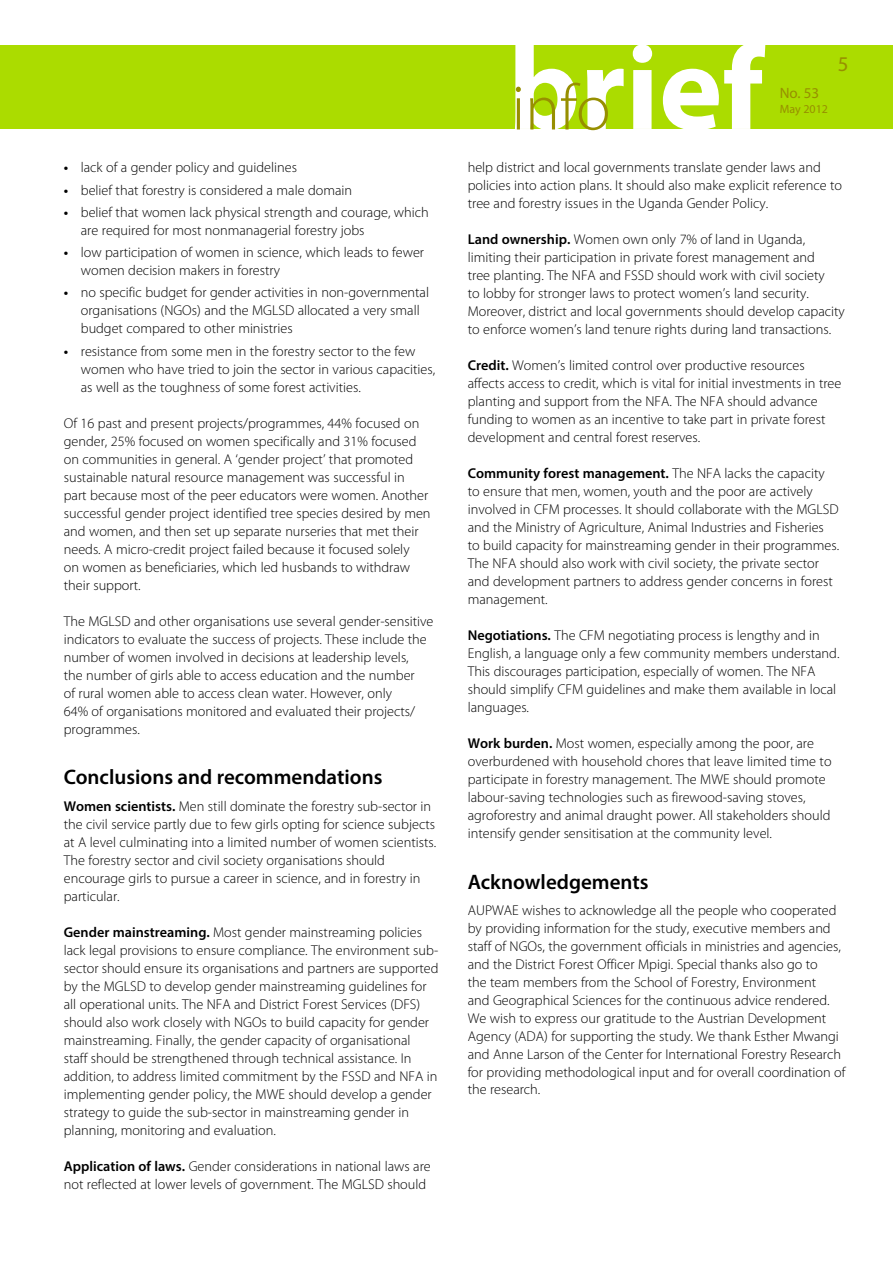
<style>
.page{position:relative;width:893px;height:1263px;background:#fff}
.page>*{position:absolute;margin:0;border:0;box-sizing:border-box;transform-origin:0 0}
.t1{font:600 21px "Myriad Pro";color:#000}
.t2{font:21px "Myriad Pro";color:#978f00}
.t3{font:15px "Myriad Pro";color:#978f00}
.t4{font:300 14.25px/18px "Myriad Pro";color:#000}
.t5{font:12px "Myriad Pro";color:#978f00}
.s1{font-weight:600}
</style>
<div class="page">
<div style="left:0;top:45px;width:893px;height:84px;background:#abdc00"></div>
<svg style="left:515px;top:45px;width:250px;height:85px"></svg>
<p class="t4" style="left:64px;top:158px;width:235px"><span class="s1">•</span> lack of a gender policy and guidelines</p>
<p class="t4" style="left:64px;top:181px;width:290px"><span class="s1">•</span> belief that forestry is considered a male domain</p>
<p class="t4" style="left:81px;top:203px;width:350px;text-indent:-17px"><span class="s1">•</span> belief that women lack physical strength and courage, which are required for most nonmanagerial forestry jobs</p>
<p class="t4" style="left:81px;top:243px;width:345px;text-indent:-17px"><span class="s1">•</span> low participation of women in science, which leads to fewer women decision makers in forestry</p>
<p class="t4" style="left:81px;top:283px;width:350px;text-indent:-17px"><span class="s1">•</span> no specific budget for gender activities in non-governmental organisations (NGOs) and the MGLSD allocated a very small budget compared to other ministries</p>
<p class="t4" style="left:81px;top:342px;width:356px;text-indent:-17px"><span class="s1">•</span> resistance from some men in the forestry sector to the few women who have tried to join the sector in various capacities, as well as the toughness of some forest activities.</p>
<p class="t4" style="left:64px;top:414px;width:368px">Of 16 past and present projects/programmes, 44% focused on gender, 25% focused on women specifically and 31% focused on communities in general. A ‘gender project’ that promoted sustainable natural resource management was successful in part because most of the peer educators were women. Another successful gender project identified tree species desired by men and women, and then set up separate nurseries that met their needs. A micro-credit project failed because it focused solely<br>on women as beneficiaries, which led husbands to withdraw their support.</p>
<p class="t4" style="left:64px;top:612px;width:371px">The MGLSD and other organisations use several gender-sensitive indicators to evaluate the success of projects. These include the number of women involved in decisions at leadership levels,<br>the number of girls able to access education and the number<br>of rural women able to access clean water. However, only<br>64% of organisations monitored and evaluated their projects/ programmes.</p>
<h1 class="t1" style="left:64px;top:764px;width:320px">Conclusions and recommendations</h1>
<p class="t4" style="left:64px;top:797px;width:374px"><span class="s1">Women scientists.</span> Men still dominate the forestry sub-sector in the civil service partly due to few girls opting for science subjects at A level culminating into a limited number of women scientists.<br>The forestry sector and civil society organisations should encourage girls to pursue a career in science, and in forestry in particular.</p>
<p class="t4" style="left:64px;top:923px;width:376px"><span class="s1">Gender mainstreaming.</span> Most gender mainstreaming policies lack legal provisions to ensure compliance. The environment sub&shy;sector should ensure its organisations and partners are supported by the MGLSD to develop gender mainstreaming guidelines for all operational units. The NFA and District Forest Services (DFS) should also work closely with NGOs to build capacity for gender mainstreaming. Finally, the gender capacity of organisational<br>staff should be strengthened through technical assistance. In addition, to address limited commitment by the FSSD and NFA in implementing gender policy, the MWE should develop a gender strategy to guide the sub-sector in mainstreaming gender in planning, monitoring and evaluation.</p>
<p class="t4" style="left:64px;top:1157px;width:369px"><span class="s1">Application of laws.</span> Gender considerations in national laws are not reflected at lower levels of government. The MGLSD should</p>
<p class="t3" style="left:780px;top:84px;width:41px">No. 53</p>
<p class="t5" style="left:780px;top:102px;width:50px">May 2012</p>
<h1 class="t2" style="left:838px;top:51px;width:12px">5</h1>
<p class="t4" style="left:468px;top:158px;width:376px">help district and local governments translate gender laws and policies into action plans. It should also make explicit reference to tree and forestry issues in the Uganda Gender Policy.</p>
<p class="t4" style="left:468px;top:230px;width:379px"><span class="s1">Land ownership.</span> Women own only 7% of land in Uganda, limiting their participation in private forest management and<br>tree planting. The NFA and FSSD should work with civil society<br>to lobby for stronger laws to protect women’s land security.<br>Moreover, district and local governments should develop capacity to enforce women’s land tenure rights during land transactions.</p>
<p class="t4" style="left:468px;top:356px;width:375px"><span class="s1">Credit.</span> Women’s limited control over productive resources affects access to credit, which is vital for initial investments in tree planting and support from the NFA. The NFA should advance funding to women as an incentive to take part in private forest development and central forest reserves.</p>
<p class="t4" style="left:468px;top:464px;width:373px"><span class="s1">Community forest management.</span> The NFA lacks the capacity to ensure that men, women, youth and the poor are actively involved in CFM processes. It should collaborate with the MGLSD and the Ministry of Agriculture, Animal Industries and Fisheries to build capacity for mainstreaming gender in their programmes.<br>The NFA should also work with civil society, the private sector and development partners to address gender concerns in forest management.</p>
<p class="t4" style="left:468px;top:626px;width:373px"><span class="s1">Negotiations.</span> The CFM negotiating process is lengthy and in English, a language only a few community members understand.<br>This discourages participation, especially of women. The NFA should simplify CFM guidelines and make them available in local languages.</p>
<p class="t4" style="left:468px;top:734px;width:365px"><span class="s1">Work burden.</span> Most women, especially among the poor, are overburdened with household chores that leave limited time to participate in forestry management. The MWE should promote labour-saving technologies such as firewood-saving stoves, agroforestry and animal draught power. All stakeholders should intensify gender sensitisation at the community level.</p>
<h1 class="t1" style="left:468px;top:868px;width:182px">Acknowledgements</h1>
<p class="t4" style="left:468px;top:901px;width:379px">AUPWAE wishes to acknowledge all the people who cooperated by providing information for the study, executive members and staff of NGOs, the government officials in ministries and agencies, and the District Forest Officer Mpigi. Special thanks also go to<br>the team members from the School of Forestry, Environment<br>and Geographical Sciences for the continuous advice rendered.<br>We wish to express our gratitude to the Austrian Development Agency (ADA) for supporting the study. We thank Esther Mwangi and Anne Larson of the Center for International Forestry Research for providing methodological input and for overall coordination of the research.</p>
</div>
